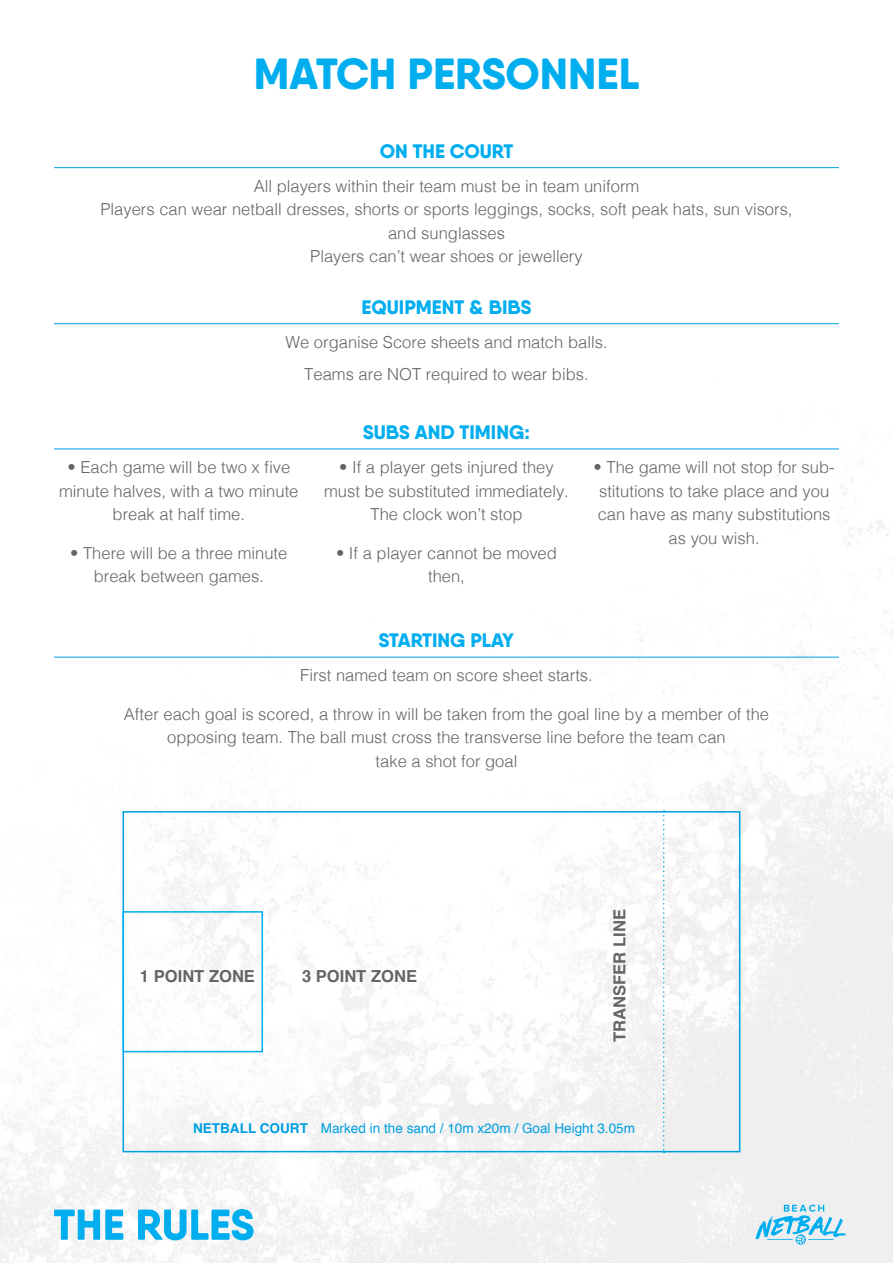
<style>
.page{position:relative;width:893px;height:1263px;background:#fff}
.page>*{position:absolute;margin:0;border:0;box-sizing:border-box;transform-origin:0 0}
.t1{font:800 43.5px "Qanelas Soft";color:#00aeef}
.t2{font:800 19.5px "Qanelas Soft";color:#00aeef}
.t3{font:300 16.5px/23.4px "Helvetica";color:#636466;text-align:center}
.t4{font:700 16.5px "Helvetica";color:#636466}
.t5{font:13.5px "Helvetica";color:#009fe2}
.s1{font-weight:700}
</style>
<div class="page">
<img style="left:0;top:324px;width:893px;height:939px">
<svg style="left:54px;top:1209px;width:200px;height:31px"></svg>
<svg style="left:755px;top:1205px;width:91px;height:40px"></svg>
<hr style="left:54px;top:167px;width:785px;height:1px;background:#009fe2">
<hr style="left:54px;top:323px;width:785px;height:1px;background:#009fe2">
<hr style="left:54px;top:449px;width:785px;height:1px;background:#009fe2">
<hr style="left:54px;top:657px;width:785px;height:1px;background:#009fe2">
<div style="left:123px;top:811px;width:617px;height:341px;border:2px solid #009fe2"></div>
<div style="left:123px;top:911px;width:140px;height:141px;border:2px solid #00aeef"></div>
<svg style="left:663px;top:810px;width:2px;height:343px"></svg>
<h1 class="t1" style="left:254px;top:46px;width:387px">MATCH PERSONNEL</h1>
<p class="t2" style="left:380px;top:138px;width:135px">ON THE COURT</p>
<p class="t3" style="left:100px;top:173px;width:694px">All players within their team must be in team uniform<br>Players can wear netball dresses, shorts or sports leggings, socks, soft peak hats, sun visors, and sunglasses<br>Players can’t wear shoes or jewellery</p>
<p class="t2" style="left:361px;top:294px;width:172px">EQUIPMENT &amp; BIBS</p>
<p class="t3" style="left:285px;top:325px;width:324px;line-height:32.4px">We organise Score sheets and match balls.<br>Teams are NOT required to wear bibs.</p>
<p class="t3" style="left:59px;top:454px;width:241px">• Each game will be two x five minute halves, with a two minute break at half time.</p>
<p class="t3" style="left:70px;top:540px;width:219px">• There will be a three minute break between games.</p>
<p class="t2" style="left:363px;top:420px;width:168px">SUBS AND TIMING:</p>
<p class="t3" style="left:324px;top:454px;width:246px">• If a player gets injured they must be substituted immediately.<br>The clock won’t stop</p>
<p class="t3" style="left:336px;top:540px;width:222px">• If a player cannot be moved then,</p>
<p class="t2" style="left:379px;top:628px;width:137px">STARTING PLAY</p>
<p class="t3" style="left:594px;top:454px;width:243px">• The game will not stop for sub&shy;stitutions to take place and you can have as many substitutions as you wish.</p>
<p class="t3" style="left:300px;top:662px;width:294px">First named team on score sheet starts.</p>
<p class="t3" style="left:124px;top:701px;width:647px">After each goal is scored, a throw in will be taken from the goal line by a member of the opposing team. The ball must cross the transverse line before the team can<br>take a shot for goal</p>
<p class="t4" style="left:140px;top:962px;width:117px">1 POINT ZONE</p>
<p class="t4" style="left:302px;top:962px;width:117px">3 POINT ZONE</p>
<p class="t4" style="left:606px;top:1042px;width:134px;rotate:-90deg">TRANSFER LINE</p>
<p class="t5" style="left:193px;top:1118px;width:444px"><span class="s1">NETBALL COURT</span> Marked in the sand / 10m x20m / Goal Height 3.05m</p>
</div>
